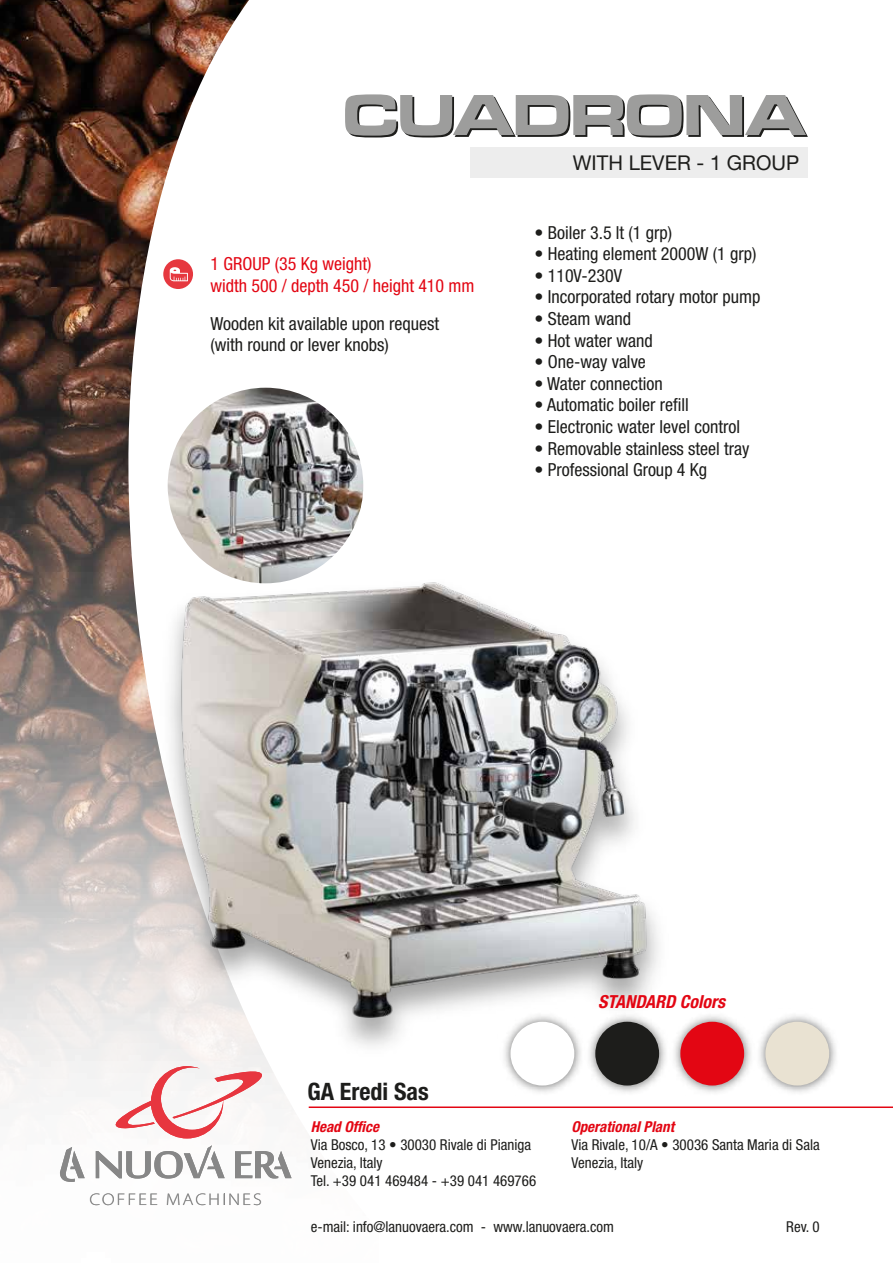
<style>
.page{position:relative;width:893px;height:1263px;background:#fff}
.page>*{position:absolute;margin:0;border:0;box-sizing:border-box;transform-origin:0 0}
.t1{font:60px "Microgramma D Bold Exte";color:#1d1d1b}
.t2{font:700 condensed 24px "Helvetica Neue";color:#1d1d1b}
.t3{font:20.4px "Helvetica Neue";color:#1d1d1b}
.t4{font:condensed 18px/21.6px "Helvetica Neue";color:#1d1d1b}
.t5{font:condensed 18px/21.6px "Helvetica Neue";color:#e30613}
.t6{font:italic 700 condensed 18px "Helvetica Neue";color:#e30613}
.t7{font:300 16.95px "Myriad Pro";letter-spacing:.105em;color:#878787;scale:1.12 1}
.t8{font:condensed 15px/18px "Helvetica Neue";color:#1d1d1b}
.t9{font:italic 700 condensed 15px "Helvetica Neue";color:#e30613}
</style>
<div class="page">
<img style="left:0;top:0;width:364px;height:1206px">
<img style="left:151px;top:1033px;width:247px;height:32px">
<img style="left:149px;top:508px;width:510px;height:525px">
<div style="left:470px;top:147px;width:337px;height:31px;background:#ededed"></div>
<svg style="left:90px;top:1193px;width:67px;height:12px"></svg>
<svg style="left:167px;top:1193px;width:51px;height:12px"></svg>
<svg style="left:224px;top:1193px;width:37px;height:12px"></svg>
<svg style="left:235px;top:1151px;width:57px;height:27px"></svg>
<svg style="left:60px;top:1147px;width:25px;height:35px"></svg>
<svg style="left:96px;top:1145px;width:129px;height:33px"></svg>
<svg style="left:114px;top:1066px;width:150px;height:72px"></svg>
<img style="left:759px;top:1015px;width:77px;height:78px">
<div style="left:765px;top:1022px;width:64px;height:63px;background:#e9e2d2;border-radius:50%"></div>
<img style="left:674px;top:1015px;width:77px;height:78px">
<div style="left:680px;top:1022px;width:64px;height:63px;background:#e30613;border-radius:50%"></div>
<img style="left:587px;top:1009px;width:79px;height:84px">
<div style="left:595px;top:1022px;width:64px;height:63px;background:#1d1d1b;border-radius:50%"></div>
<img style="left:498px;top:1009px;width:89px;height:84px">
<div style="left:510px;top:1022px;width:64px;height:63px;background:#fff;border-radius:50%"></div>
<svg style="left:163px;top:259px;width:30px;height:30px"></svg>
<hr style="left:309px;top:1106px;width:584px;height:2px;background:#e30613">
<img style="left:168px;top:388px;width:195px;height:195px;border-radius:98px">
<h1 class="t1" style="left:345px;top:76px;width:463px">CUADRONA</h1>
<p class="t3" style="left:573px;top:151px;width:228px">WITH LEVER - 1 GROUP</p>
<p class="t5" style="left:211px;top:253px;width:265px">1 GROUP (35 Kg weight)<br>width 500 / depth 450 / height 410 mm</p>
<p class="t4" style="left:211px;top:312px;width:230px">Wooden kit available upon request (with round or lever knobs)</p>
<p class="t4" style="left:534px;top:221px;width:139px">• Boiler 3.5 lt (1 grp)</p>
<p class="t4" style="left:534px;top:243px;width:223px">• Heating element 2000W (1 grp)</p>
<p class="t4" style="left:534px;top:264px;width:89px">• 110V-230V</p>
<p class="t4" style="left:534px;top:286px;width:227px">• Incorporated rotary motor pump</p>
<p class="t4" style="left:534px;top:308px;width:98px">• Steam wand</p>
<p class="t4" style="left:534px;top:329px;width:120px">• Hot water wand</p>
<p class="t4" style="left:534px;top:351px;width:113px">• One-way valve</p>
<p class="t4" style="left:534px;top:372px;width:130px">• Water connection</p>
<p class="t4" style="left:534px;top:394px;width:156px">• Automatic boiler refill</p>
<p class="t4" style="left:534px;top:416px;width:207px">• Electronic water level control</p>
<p class="t4" style="left:534px;top:437px;width:217px">• Removable stainless steel tray</p>
<p class="t4" style="left:534px;top:459px;width:174px">• Professional Group 4 Kg</p>
<h2 class="t2" style="left:308px;top:1077px;width:123px">GA Eredi Sas</h2>
<p class="t6" style="left:598px;top:991px;width:128px">STANDARD Colors</p>
<p class="t7" style="left:89px;top:1190px;width:155px">COFFEE MACHINES</p>
<p class="t9" style="left:311px;top:1117px;width:70px">Head Office</p>
<p class="t8" style="left:311px;top:1135px;width:227px">Via Bosco, 13 • 30030 Rivale di Pianiga<br>Venezia, Italy<br>Tel. +39 041 469484 - +39 041 469766</p>
<p class="t9" style="left:571px;top:1117px;width:104px">Operational Plant</p>
<p class="t8" style="left:571px;top:1135px;width:250px">Via Rivale, 10/A • 30036 Santa Maria di Sala<br>Venezia, Italy</p>
<p class="t8" style="left:311px;top:1218px;width:305px">e-mail: info@lanuovaera.com - www.lanuovaera.com</p>
<p class="t8" style="left:786px;top:1218px;width:35px">Rev. 0</p>
</div>
